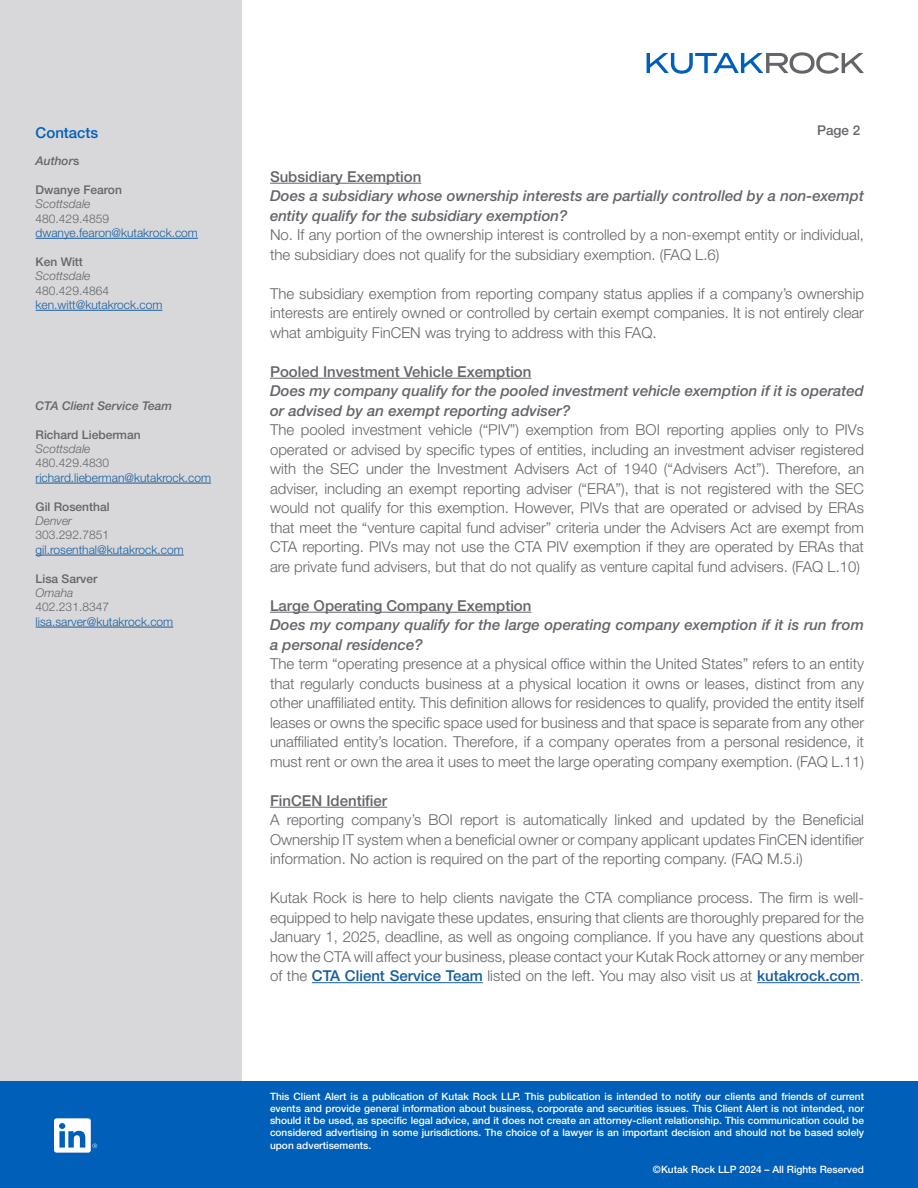
<style>
.page{position:relative;width:918px;height:1188px;background:#fff}
.page>*{position:absolute;margin:0;border:0;box-sizing:border-box;transform-origin:0 0}
.t1{font:300 15px/19.5px "Helvetica Neue LT Std";color:#63656a;text-align:justify}
.t2{font:italic 500 15px/19.5px "Helvetica Neue LT Std";color:#63656a}
.t3{font:500 15px "Helvetica Neue LT Std";color:#63656a}
.t4{font:500 15px "Helvetica Neue LT Std";color:#005fb9}
.t5{font:500 13.5px "Helvetica Neue LT Std";color:#63656a}
.t6{font:300 12px "Helvetica Neue LT Std";color:#175d9e}
.t7{font:300 12px "Helvetica Neue LT Std";color:#63656a}
.t8{font:500 12px "Helvetica Neue LT Std";color:#63656a}
.t9{font:italic 300 12px "Helvetica Neue LT Std";color:#63656a}
.t10{font:italic 500 12px "Helvetica Neue LT Std";color:#63656a}
.t11{font:500 10.2px/12.1px "Helvetica Neue LT Std";color:#fff;text-align:justify}
.s1{font-style:normal}
.s2{font-weight:500;color:#175d9e}
</style>
<div class="page">
<svg style="left:647px;top:52px;width:217px;height:22px"></svg>
<div style="left:0;top:0;width:241px;height:1188px;background:#d8d8da"></div>
<hr style="left:270px;top:183px;width:151px;height:1px;background:#63656a">
<hr style="left:270px;top:378px;width:261px;height:1px;background:#63656a">
<hr style="left:270px;top:612px;width:261px;height:1px;background:#63656a">
<hr style="left:270px;top:807px;width:117px;height:1px;background:#63656a">
<hr style="left:312px;top:982px;width:171px;height:1px;background:#175d9e">
<hr style="left:757px;top:982px;width:103px;height:1px;background:#175d9e">
<hr style="left:36px;top:238px;width:162px;height:1px;background:#175d9e">
<hr style="left:36px;top:310px;width:126px;height:1px;background:#175d9e">
<hr style="left:36px;top:483px;width:175px;height:1px;background:#175d9e">
<hr style="left:36px;top:555px;width:148px;height:1px;background:#175d9e">
<hr style="left:36px;top:627px;width:137px;height:1px;background:#175d9e">
<div style="left:0;top:1082px;width:918px;height:106px;background:#005fb9"></div>
<div style="left:54px;top:1118px;width:37px;height:35px;background:#fff;border-radius:3px"></div>
<svg style="left:54px;top:1123px;width:44px;height:29px"></svg>
<p class="t4" style="left:36px;top:124px;width:64px">Contacts</p>
<p class="t10" style="left:36px;top:154px;width:45px">Author<span class="s1">s</span></p>
<p class="t8" style="left:36px;top:182px;width:88px">Dwanye Fearon</p>
<p class="t9" style="left:36px;top:197px;width:56px">Scottsdale</p>
<p class="t7" style="left:36px;top:211px;width:75px">480.429.4859</p>
<p class="t6" style="left:36px;top:225px;width:164px">dwanye.fearon@kutakrock.com</p>
<p class="t8" style="left:36px;top:254px;width:49px">Ken Witt</p>
<p class="t9" style="left:36px;top:269px;width:56px">Scottsdale</p>
<p class="t7" style="left:36px;top:283px;width:75px">480.429.4864</p>
<p class="t6" style="left:36px;top:297px;width:128px">ken.witt@kutakrock.com</p>
<p class="t10" style="left:36px;top:399px;width:138px">CTA Client Service Team</p>
<p class="t8" style="left:36px;top:427px;width:106px">Richard Lieberman</p>
<p class="t9" style="left:36px;top:442px;width:56px">Scottsdale</p>
<p class="t7" style="left:36px;top:456px;width:75px">480.429.4830</p>
<p class="t6" style="left:36px;top:470px;width:177px">richard.lieberman@kutakrock.com</p>
<p class="t8" style="left:36px;top:499px;width:76px">Gil Rosenthal</p>
<p class="t9" style="left:36px;top:514px;width:38px">Denver</p>
<p class="t7" style="left:36px;top:528px;width:75px">303.292.7851</p>
<p class="t6" style="left:36px;top:542px;width:150px">gil.rosenthal@kutakrock.com</p>
<p class="t8" style="left:36px;top:571px;width:63px">Lisa Sarver</p>
<p class="t9" style="left:36px;top:586px;width:39px">Omaha</p>
<p class="t7" style="left:36px;top:600px;width:75px">402.231.8347</p>
<p class="t6" style="left:36px;top:614px;width:139px">lisa.sarver@kutakrock.com</p>
<p class="t5" style="left:817px;top:122px;width:45px">Page 2</p>
<p class="t3" style="left:270px;top:167px;width:153px">Subsidiary Exemption</p>
<p class="t2" style="left:270px;top:186px;width:596px">Does a subsidiary whose ownership interests are partially controlled by a non-exempt entity qualify for the subsidiary exemption?</p>
<p class="t1" style="left:270px;top:225px;width:596px">No. If any portion of the ownership interest is controlled by a non-exempt entity or individual, the subsidiary does not qualify for the subsidiary exemption. (FAQ L.6)</p>
<p class="t1" style="left:270px;top:283px;width:596px">The subsidiary exemption from reporting company status applies if a company’s ownership interests are entirely owned or controlled by certain exempt companies. It is not entirely clear what ambiguity FinCEN was trying to address with this FAQ.</p>
<p class="t3" style="left:270px;top:362px;width:263px">Pooled Investment Vehicle Exemption</p>
<p class="t2" style="left:270px;top:381px;width:596px">Does my company qualify for the pooled investment vehicle exemption if it is operated or advised by an exempt reporting adviser?</p>
<p class="t1" style="left:270px;top:420px;width:596px">The pooled investment vehicle (“PIV”) exemption from BOI reporting applies only to PIVs operated or advised by specific types of entities, including an investment adviser registered with the SEC under the Investment Advisers Act of 1940 (“Advisers Act”). Therefore, an adviser, including an exempt reporting adviser (“ERA”), that is not registered with the SEC would not qualify for this exemption. However, PIVs that are operated or advised by ERAs that meet the “venture capital fund adviser” criteria under the Advisers Act are exempt from CTA reporting. PIVs may not use the CTA PIV exemption if they are operated by ERAs that are private fund advisers, but that do not qualify as venture capital fund advisers. (FAQ L.10)</p>
<p class="t3" style="left:270px;top:596px;width:263px">Large Operating Company Exemption</p>
<p class="t2" style="left:270px;top:615px;width:596px">Does my company qualify for the large operating company exemption if it is run from a personal residence?</p>
<p class="t1" style="left:270px;top:654px;width:596px">The term “operating presence at a physical office within the United States” refers to an entity that regularly conducts business at a physical location it owns or leases, distinct from any other unaffiliated entity. This definition allows for residences to qualify, provided the entity itself leases or owns the specific space used for business and that space is separate from any other unaffiliated entity’s location. Therefore, if a company operates from a personal residence, it must rent or own the area it uses to meet the large operating company exemption. (FAQ L.11)</p>
<p class="t3" style="left:270px;top:791px;width:119px">FinCEN Identifier</p>
<p class="t1" style="left:270px;top:810px;width:596px">A reporting company’s BOI report is automatically linked and updated by the Beneficial Ownership IT system when a beneficial owner or company applicant updates FinCEN identifier information. No action is required on the part of the reporting company. (FAQ M.5.i)</p>
<p class="t1" style="left:270px;top:888px;width:596px">Kutak Rock is here to help clients navigate the CTA compliance process. The firm is well&shy;equipped to help navigate these updates, ensuring that clients are thoroughly prepared for the January 1, 2025, deadline, as well as ongoing compliance. If you have any questions about how the CTA will affect your business, please contact your Kutak Rock attorney or any member of the <span class="s2">CTA Client Service Team</span> listed on the left. You may also visit us at <span class="s2">kutakrock.com</span>.</p>
<p class="t11" style="left:270px;top:1090px;width:596px">This Client Alert is a publication of Kutak Rock LLP. This publication is intended to notify our clients and friends of current events and provide general information about business, corporate and securities issues. This Client Alert is not intended, nor should it be used, as specific legal advice, and it does not create an attorney-client relationship. This communication could be considered advertising in some jurisdictions. The choice of a lawyer is an important decision and should not be based solely upon advertisements.</p>
<p class="t11" style="left:653px;top:1163px;width:213px">©Kutak Rock LLP 2024 – All Rights Reserved</p>
</div>
